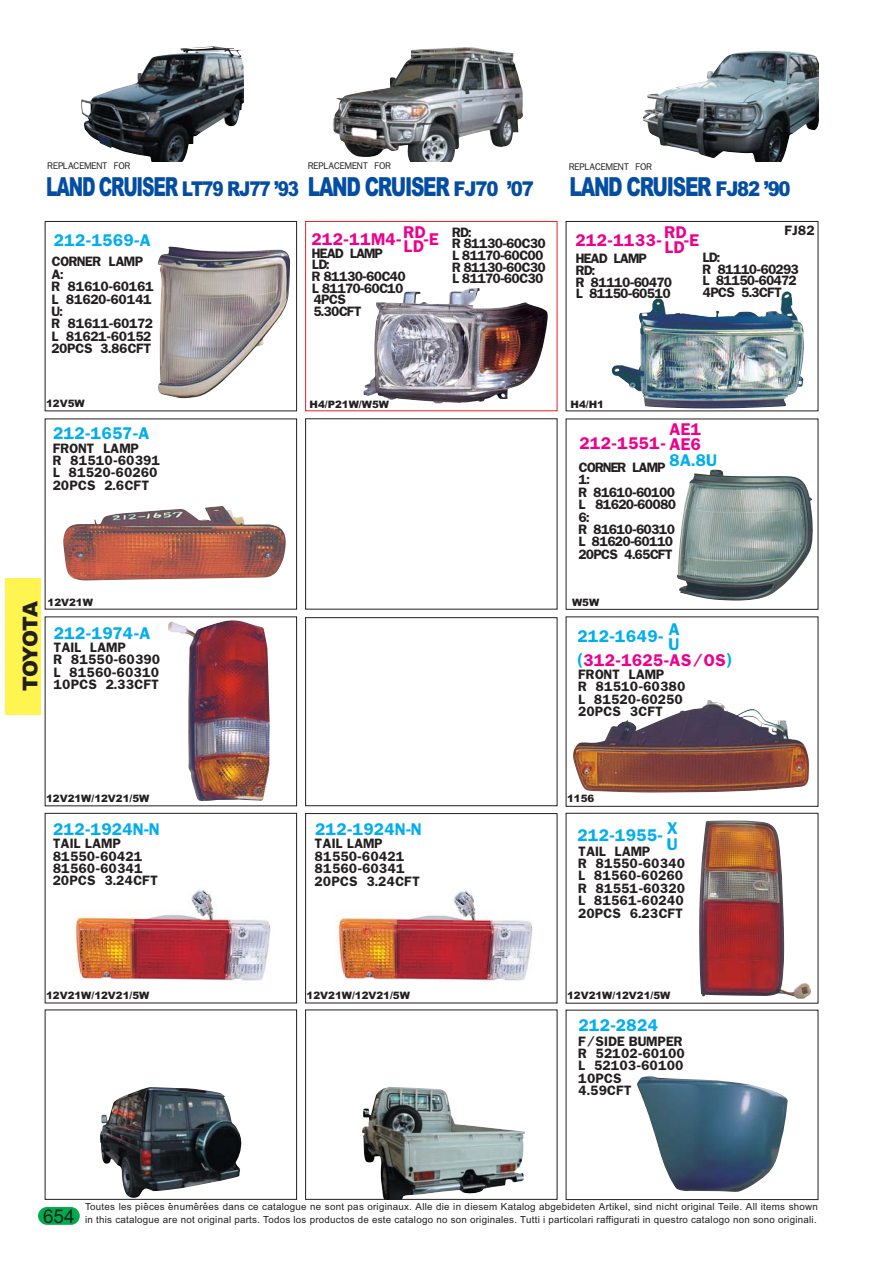
<style>
.page{position:relative;width:893px;height:1263px;background:#fff}
.page>*{position:absolute;margin:0;border:0;box-sizing:border-box;transform-origin:0 0}
.t1{font:900 26.25px "Arial";letter-spacing:-.065em;color:#034da2;scale:.66 1}
.t2{font:900 26.25px "Arial";letter-spacing:-.065em;color:#034da2;scale:.71 1}
.t3{font:900 20.4px "Arial";letter-spacing:-.06em;color:#231f20}
.t4{font:18.9px "Arial";color:#231f20}
.t5{font:14.55px/15.5px "Franklin Demi";color:#00aeef}
.t6{font:14.55px/15.5px "Franklin Demi";color:#ec008c}
.t7{font:11.7px/12.5px "Franklin Demi";color:#231f20}
.t8{font:11.7px/11.7px "Franklin Demi";letter-spacing:-.07em;color:#231f20}
.t9{font:11.7px/12.5px "Franklin Demi";letter-spacing:-.035em;color:#231f20}
.t10{font:11.7px "Franklin Demi";letter-spacing:-.075em;color:#231f20}
.t11{font:900 10.2px "Arial";color:#231f20}
.t12{font:9.75px/13.2px "Arial";letter-spacing:.025em;color:#231f20}
.t13{font:8.25px "Franklin";color:#231f20}
.s1{font-size:20.4px}
.s2{color:#00aeef}
</style>
<div class="page">
<div style="left:38px;top:1207px;width:42px;height:18px;background:#00ab4e;border-radius:9px"></div>
<div style="left:5px;top:578px;width:36px;height:137px;background:#fff450"></div>
<img style="left:364px;top:288px;width:184px;height:115px">
<div style="left:305px;top:221px;width:252px;height:190px;border:1px solid #ed1e25"></div>
<img style="left:643px;top:51px;width:175px;height:110px">
<img style="left:677px;top:470px;width:136px;height:131px">
<img style="left:611px;top:291px;width:193px;height:118px">
<img style="left:637px;top:1076px;width:151px;height:116px">
<img style="left:699px;top:820px;width:112px;height:179px">
<img style="left:573px;top:700px;width:236px;height:93px">
<svg style="left:44px;top:418px;width:514px;height:782px"></svg>
<img style="left:100px;top:1087px;width:141px;height:112px">
<img style="left:73px;top:887px;width:200px;height:99px">
<div style="left:45px;top:813px;width:252px;height:190px;border:1px solid #231f20"></div>
<img style="left:168px;top:620px;width:102px;height:183px">
<img style="left:63px;top:506px;width:224px;height:75px">
<img style="left:158px;top:246px;width:133px;height:153px">
<div style="left:45px;top:221px;width:252px;height:190px;border:1px solid #231f20"></div>
<img style="left:81px;top:46px;width:163px;height:115px">
<img style="left:333px;top:47px;width:190px;height:114px">
<p class="t13" style="left:308px;top:163px;width:84px">REPLACEMENT FOR</p>
<h1 class="t1" style="left:46px;top:172px;width:740px">LAND CRUISER <span class="s1">LT79 RJ77 ’93</span> LAND CRUISER <span class="s1">FJ70 ’07</span></h1>
<p class="t6" style="left:312px;top:233px;width:92px">212-11M4-</p>
<p class="t6" style="left:423px;top:233px;width:17px">-E</p>
<p class="t13" style="left:48px;top:163px;width:84px">REPLACEMENT FOR</p>
<p class="t6" style="left:403px;top:226px;width:24px">RD</p>
<p class="t8" style="left:452px;top:228px;width:95px">RD:<br>R 81130-60C30<br>L 81170-60C00<br>R 81130-60C30<br>L 81170-60C30</p>
<p class="t5" style="left:54px;top:234px;width:99px">212-1569-A</p>
<p class="t9" style="left:51px;top:257px;width:104px">CORNER LAMP<br>A:<br>R 81610-60161<br>L 81620-60141<br>U:<br>R 81611-60172<br>L 81621-60152<br>20PCS 3.86CFT</p>
<p class="t6" style="left:403px;top:241px;width:22px">LD</p>
<p class="t8" style="left:312px;top:260px;width:95px">LD:<br>R 81130-60C40<br>L 81170-60C10<br>4PCS<br>5.30CFT</p>
<p class="t10" style="left:312px;top:248px;width:72px">HEAD LAMP</p>
<p class="t11" style="left:46px;top:398px;width:40px">12V5W</p>
<p class="t5" style="left:53px;top:427px;width:98px">212-1657-A</p>
<p class="t7" style="left:53px;top:443px;width:109px">FRONT LAMP<br>R 81510-60391<br>L 81520-60260<br>20PCS 2.6CFT</p>
<p class="t11" style="left:310px;top:399px;width:81px">H4/P21W/W5W</p>
<h2 class="t3" style="left:19px;top:691px;width:92px;rotate:-90deg">TOYOTA</h2>
<p class="t11" style="left:48px;top:596px;width:47px">12V21W</p>
<p class="t5" style="left:54px;top:627px;width:98px">212-1974-A</p>
<p class="t7" style="left:53px;top:643px;width:108px">TAIL LAMP<br>R 81550-60390<br>L 81560-60310<br>10PCS 2.33CFT</p>
<p class="t13" style="left:569px;top:163px;width:84px">REPLACEMENT FOR</p>
<h1 class="t2" style="left:570px;top:172px;width:313px">LAND CRUISER <span class="s1">FJ82 ’90</span></h1>
<p class="t6" style="left:575px;top:234px;width:88px">212-1133-</p>
<p class="t6" style="left:683px;top:234px;width:17px">-E</p>
<p class="t7" style="left:784px;top:226px;width:32px">FJ82</p>
<p class="t6" style="left:664px;top:226px;width:24px">RD<br>LD</p>
<p class="t8" style="left:576px;top:254px;width:98px">HEAD LAMP<br>RD:<br>R 81110-60470<br>L 81150-60510</p>
<p class="t8" style="left:702px;top:253px;width:98px">LD:<br>R 81110-60293<br>L 81150-60472<br>4PCS 5.3CFT</p>
<p class="t11" style="left:570px;top:398px;width:35px">H4/H1</p>
<p class="t6" style="left:669px;top:423px;width:34px">AE1</p>
<p class="t5" style="left:669px;top:454px;width:49px">8A.8U</p>
<p class="t8" style="left:578px;top:463px;width:99px;line-height:12.5px">CORNER LAMP<br>1:<br>R 81610-60100<br>L 81620-60080<br>6:<br>R 81610-60310<br>L 81620-60110<br>20PCS 4.65CFT</p>
<p class="t11" style="left:572px;top:596px;width:29px">W5W</p>
<p class="t6" style="left:577px;top:625px;width:156px;line-height:24.6px"><span class="s2">212-1649- (</span>312-1625-AS/OS<span class="s2">)</span></p>
<p class="t6" style="left:579px;top:438px;width:123px">212-1551- AE6</p>
<p class="t5" style="left:668px;top:623px;width:13px">A<br>U</p>
<p class="t7" style="left:578px;top:669px;width:109px">FRONT LAMP<br>R 81510-60380<br>L 81520-60250<br>20PCS 3CFT</p>
<p class="t11" style="left:46px;top:793px;width:105px">12V21W/12V21/5W</p>
<p class="t5" style="left:53px;top:823px;width:108px">212-1924N-N</p>
<p class="t7" style="left:53px;top:839px;width:107px">TAIL LAMP<br>81550-60421<br>81560-60341<br>20PCS 3.24CFT</p>
<p class="t5" style="left:315px;top:823px;width:108px">212-1924N-N</p>
<p class="t7" style="left:315px;top:839px;width:107px">TAIL LAMP<br>81550-60421<br>81560-60341<br>20PCS 3.24CFT</p>
<p class="t11" style="left:567px;top:793px;width:29px">1156</p>
<p class="t5" style="left:577px;top:830px;width:87px">212-1955-</p>
<p class="t5" style="left:667px;top:822px;width:13px">X<br>U</p>
<p class="t7" style="left:578px;top:846px;width:109px">TAIL LAMP<br>R 81550-60340<br>L 81560-60260<br>R 81551-60320<br>L 81561-60240<br>20PCS 6.23CFT</p>
<p class="t11" style="left:46px;top:990px;width:105px">12V21W/12V21/5W</p>
<p class="t11" style="left:307px;top:990px;width:105px">12V21W/12V21/5W</p>
<p class="t11" style="left:567px;top:990px;width:105px">12V21W/12V21/5W</p>
<p class="t5" style="left:578px;top:1019px;width:81px">212-2824</p>
<p class="t7" style="left:578px;top:1036px;width:108px">F/SIDE BUMPER<br>R 52102-60100<br>L 52103-60100<br>10PCS<br>4.59CFT</p>
<h3 class="t4" style="left:43px;top:1209px;width:33px">654</h3>
<p class="t12" style="left:85px;top:1201px;width:734px">Toutes les pieces enumerees dans ce catalogue ne sont pas originaux. Alle die in diesem Katalog abgebideten Artikel, sind nicht original Teile. All items shown in this catalogue are not original parts. Todos los productos de este catalogo no son originales. Tutti i particolari raffigurati in questro catalogo non sono originali.</p>
</div>
